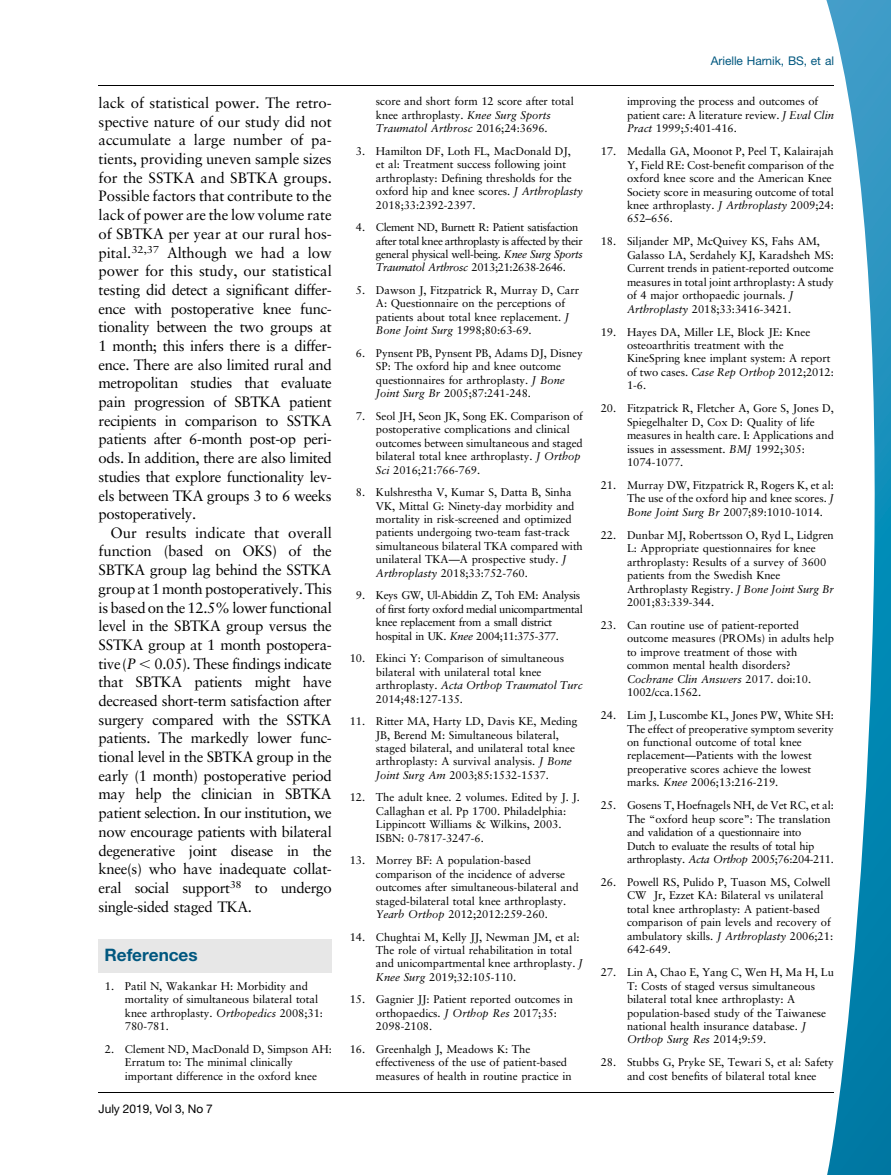
<style>
.page{position:relative;width:891px;height:1175px;background:#fff}
.page>*{position:absolute;margin:0;border:0;box-sizing:border-box;transform-origin:0 0}
.t1{font:17.25px "Adv O Td 1 f 5 cc 91.B";color:#00577f}
.t2{font:15px/18.8px "Adv O Tece 49054";letter-spacing:-.02em;color:#000;text-align:justify}
.t3{font:12px "Adv OT7 fe 89 a 09";color:#00577f}
.t4{font:12px "Adv OT7 fe 89 a 09";color:#000}
.t5{font:11.25px/13.5px "Adv O Tece 49054";color:#000}
.t6{font:11.25px/13.5px "Adv O Tece 49054";letter-spacing:-.02em;color:#000}
.t7{font:11.25px/13.5px "Adv O Tece 49054";letter-spacing:-.03em;color:#000}
.t8{font:11.25px/13.5px "Adv O Tece 49054";letter-spacing:-.025em;color:#000}
.t9{font:11.25px "Adv OT35458 d 10.I";color:#000}
.s1{font-family:"Adv OT35458 d 10.I"}
.s2{font-family:"Adv PS586 B"}
.s3{font-family:"Adv O Tece 49054"}
.s4{font-style:inherit}
</style>
<div class="page">
<svg style="left:826px;top:0;width:65px;height:1174px"></svg>
<div style="left:99px;top:938px;width:233px;height:34px;background:#e7e7e7"></div>
<hr style="left:99px;top:85px;width:735px;height:1px;background:#000">
<hr style="left:99px;top:1092px;width:735px;height:1px;background:#000">
<p class="t2" style="left:99px;top:95px;width:235px">lack of statistical power. The retro&shy;spective nature of our study did not accumulate a large number of pa&shy;tients, providing uneven sample sizes for the SSTKA and SBTKA groups.<br>Possible factors that contribute to the lack of power are the low volume rate of SBTKA per year at our rural hos&shy;pital.<sup>32,37</sup> Although we had a low power for this study, our statistical testing did detect a significant differ&shy;ence with postoperative knee func&shy;tionality between the two groups at 1 month; this infers there is a differ&shy;ence. There are also limited rural and metropolitan studies that evaluate pain progression of SBTKA patient recipients in comparison to SSTKA patients after 6-month post-op peri&shy;ods. In addition, there are also limited studies that explore functionality lev&shy;els between TKA groups 3 to 6 weeks postoperatively.</p>
<p class="t2" style="left:99px;top:524px;width:235px;text-indent:12px">Our results indicate that overall function (based on OKS) of the SBTKA group lag behind the SSTKA group at 1 month postoperatively. This is based on the 12.5% lower functional level in the SBTKA group versus the SSTKA group at 1 month postopera&shy;tive (<span class="s1">P</span> <span class="s2">,</span> 0.05). These findings indicate that SBTKA patients might have decreased short-term satisfaction after surgery compared with the SSTKA patients. The markedly lower func&shy;tional level in the SBTKA group in the early (1 month) postoperative period may help the clinician in SBTKA patient selection. In our institution, we now encourage patients with bilateral degenerative joint disease in the knee(s) who have inadequate collat&shy;eral social support<sup>38</sup> to undergo single-sided staged TKA.</p>
<h1 class="t1" style="left:105px;top:948px;width:94px">References</h1>
<p class="t5" style="left:125px;top:979px;width:199px;text-indent:-20px">1. Patil N, Wakankar H: Morbidity and mortality of simultaneous bilateral total knee arthroplasty. <span class="s1">Orthopedics</span> 2008;31:<br>780-781.</p>
<p class="t5" style="left:125px;top:1043px;width:208px;text-indent:-20px">2. Clement ND, MacDonald D, Simpson AH:<br>Erratum to: The minimal clinically important difference in the oxford knee</p>
<p class="t4" style="left:99px;top:1104px;width:116px">July 2019, Vol 3, No 7</p>
<p class="t5" style="left:376px;top:96px;width:199px">score and short form 12 score after total knee arthroplasty. <span class="s1">Knee Surg Sports</span></p>
<p class="t9" style="left:376px;top:124px;width:173px">Traumatol Arthrosc <span class="s3">2016;24:3696.</span></p>
<p class="t5" style="left:376px;top:145px;width:208px;text-indent:-20px">3. Hamilton DF, Loth FL, MacDonald DJ,<br>et al: Treatment success following joint arthroplasty: Defining thresholds for the oxford hip and knee scores. <span class="s1">J Arthroplasty </span>2018;33:2392-2397.</p>
<p class="t7" style="left:376px;top:221px;width:208px;text-indent:-20px">4. Clement ND, Burnett R: Patient satisfaction after total knee arthroplasty is affected by their general physical well-being. <span class="s1">Knee Surg Sports Traumatol Arthrosc</span> 2013;21:2638-2646.</p>
<p class="t5" style="left:376px;top:284px;width:205px;text-indent:-20px">5. Dawson J, Fitzpatrick R, Murray D, Carr A: Questionnaire on the perceptions of patients about total knee replacement. <span class="s1">J Bone Joint Surg</span> 1998;80:63-69.</p>
<p class="t5" style="left:376px;top:347px;width:208px;text-indent:-20px">6. Pynsent PB, Pynsent PB, Adams DJ, Disney SP: The oxford hip and knee outcome questionnaires for arthroplasty. <span class="s1">J Bone Joint Surg Br</span> 2005;87:241-248.</p>
<p class="t5" style="left:376px;top:410px;width:208px;text-indent:-20px">7. Seol JH, Seon JK, Song EK. Comparison of postoperative complications and clinical outcomes between simultaneous and staged bilateral total knee arthroplasty. <span class="s1">J Orthop Sci</span> 2016;21:766-769.</p>
<p class="t5" style="left:376px;top:486px;width:208px;text-indent:-20px">8. Kulshrestha V, Kumar S, Datta B, Sinha VK, Mittal G: Ninety-day morbidity and mortality in risk-screened and optimized patients undergoing two-team fast-track simultaneous bilateral TKA compared with unilateral TKA<span class="s4">—</span>A prospective study. <span class="s1">J Arthroplasty</span> 2018;33:752-760.</p>
<p class="t8" style="left:376px;top:589px;width:208px;text-indent:-20px">9. Keys GW, Ul-Abiddin Z, Toh EM: Analysis of first forty oxford medial unicompartmental knee replacement from a small district hospital in UK. <span class="s1">Knee</span> 2004;11:375-377.</p>
<p class="t5" style="left:350px;top:652px;width:216px;text-align:center">10. Ekinci Y: Comparison of simultaneous bilateral with unilateral total knee</p>
<p class="t9" style="left:376px;top:680px;width:208px"><span class="s3">arthroplasty.</span> Acta Orthop Traumatol Turc</p>
<p class="t5" style="left:376px;top:692px;width:88px">2014;48:127-135.</p>
<p class="t5" style="left:376px;top:715px;width:203px;text-indent:-26px">11. Ritter MA, Harty LD, Davis KE, Meding JB, Berend M: Simultaneous bilateral, staged bilateral, and unilateral total knee arthroplasty: A survival analysis. <span class="s1">J Bone Joint Surg Am</span> 2003;85:1532-1537.</p>
<p class="t5" style="left:376px;top:791px;width:205px;text-indent:-26px">12. The adult knee. 2 volumes. Edited by J. J.<br>Callaghan et al. Pp 1700. Philadelphia:<br>Lippincott Williams &amp; Wilkins, 2003.<br>ISBN: 0-7817-3247-6.</p>
<p class="t5" style="left:376px;top:854px;width:204px;text-indent:-26px">13. Morrey BF: A population-based comparison of the incidence of adverse outcomes after simultaneous-bilateral and staged-bilateral total knee arthroplasty.<br><span class="s1">Yearb Orthop</span> 2012;2012:259-260.</p>
<p class="t5" style="left:376px;top:930px;width:208px;text-indent:-26px">14. Chughtai M, Kelly JJ, Newman JM, et al:<br>The role of virtual rehabilitation in total and unicompartmental knee arthroplasty. <span class="s1">J Knee Surg</span> 2019;32:105-110.</p>
<p class="t5" style="left:376px;top:993px;width:199px;text-indent:-26px">15. Gagnier JJ: Patient reported outcomes in orthopaedics. <span class="s1">J Orthop Res</span> 2017;35:<br>2098-2108.</p>
<p class="t5" style="left:376px;top:1043px;width:197px;text-indent:-26px">16. Greenhalgh J, Meadows K: The effectiveness of the use of patient-based measures of health in routine practice in</p>
<p class="t3" style="left:711px;top:57px;width:125px">Arielle Harnik, BS, et al</p>
<p class="t5" style="left:627px;top:96px;width:208px">improving the process and outcomes of patient care: A literature review. <span class="s1">J Eval Clin<br>Pract</span> 1999;5:401-416.</p>
<p class="t5" style="left:627px;top:145px;width:208px;text-indent:-26px">17. Medalla GA, Moonot P, Peel T, Kalairajah Y, Field RE: Cost-benefit comparison of the oxford knee score and the American Knee Society score in measuring outcome of total knee arthroplasty. <span class="s1">J Arthroplasty</span> 2009;24:<br>652<span class="s4">–</span>656.</p>
<p class="t5" style="left:627px;top:235px;width:208px;text-indent:-26px">18. Siljander MP, McQuivey KS, Fahs AM, Galasso LA, Serdahely KJ, Karadsheh MS:<br>Current trends in patient-reported outcome measures in total joint arthroplasty: A study of 4 major orthopaedic journals. <span class="s1">J Arthroplasty</span> 2018;33:3416-3421.</p>
<p class="t5" style="left:627px;top:326px;width:208px;text-indent:-26px">19. Hayes DA, Miller LE, Block JE: Knee osteoarthritis treatment with the<br>KineSpring knee implant system: A report of two cases. <span class="s1">Case Rep Orthop</span> 2012;2012:<br>1-6.</p>
<p class="t5" style="left:627px;top:402px;width:208px;text-indent:-26px">20. Fitzpatrick R, Fletcher A, Gore S, Jones D, Spiegelhalter D, Cox D: Quality of life measures in health care. I: Applications and issues in assessment. <span class="s1">BMJ</span> 1992;305:<br>1074-1077.</p>
<p class="t5" style="left:627px;top:479px;width:208px;text-align:justify;text-indent:-26px">21. Murray DW, Fitzpatrick R, Rogers K, et al:<br>The use of the oxford hip and knee scores. <span class="s1">J Bone Joint Surg Br</span> 2007;89:1010-1014.</p>
<p class="t5" style="left:627px;top:529px;width:208px;text-indent:-26px">22. Dunbar MJ, Robertsson O, Ryd L, Lidgren L: Appropriate questionnaires for knee arthroplasty: Results of a survey of 3600 patients from the Swedish Knee Arthroplasty Registry. <span class="s1">J Bone Joint Surg Br </span>2001;83:339-344.</p>
<p class="t5" style="left:627px;top:619px;width:208px;text-indent:-26px">23. Can routine use of patient-reported outcome measures (PROMs) in adults help to improve treatment of those with common mental health disorders?</p>
<p class="t9" style="left:627px;top:674px;width:186px">Cochrane Clin Answers <span class="s3">2017. doi:10.</span></p>
<p class="t5" style="left:627px;top:686px;width:76px">1002/cca.1562.</p>
<p class="t5" style="left:627px;top:709px;width:208px;text-indent:-26px">24. Lim J, Luscombe KL, Jones PW, White SH:<br>The effect of preoperative symptom severity on functional outcome of total knee replacement<span class="s4">—</span>Patients with the lowest preoperative scores achieve the lowest marks. <span class="s1">Knee</span> 2006;13:216-219.</p>
<p class="t6" style="left:627px;top:799px;width:208px;text-indent:-26px">25. Gosens T, Hoefnagels NH, de Vet RC, et al:<br>The <span class="s4">“</span>oxford heup score<span class="s4">”</span>: The translation and validation of a questionnaire into<br>Dutch to evaluate the results of total hip arthroplasty. <span class="s1">Acta Orthop</span> 2005;76:204-211.</p>
<p class="t5" style="left:627px;top:876px;width:208px;text-indent:-26px">26. Powell RS, Pulido P, Tuason MS, Colwell CW Jr, Ezzet KA: Bilateral vs unilateral total knee arthroplasty: A patient-based comparison of pain levels and recovery of ambulatory skills. <span class="s1">J Arthroplasty</span> 2006;21:<br>642-649.</p>
<p class="t5" style="left:627px;top:966px;width:208px;text-indent:-26px">27. Lin A, Chao E, Yang C, Wen H, Ma H, Lu T: Costs of staged versus simultaneous bilateral total knee arthroplasty: A population-based study of the Taiwanese national health insurance database. <span class="s1">J</span></p>
<p class="t9" style="left:627px;top:1034px;width:141px">Orthop Surg Res <span class="s3">2014;9:59.</span></p>
<p class="t5" style="left:627px;top:1056px;width:208px;text-indent:-26px">28. Stubbs G, Pryke SE, Tewari S, et al: Safety and cost benefits of bilateral total knee</p>
</div>
